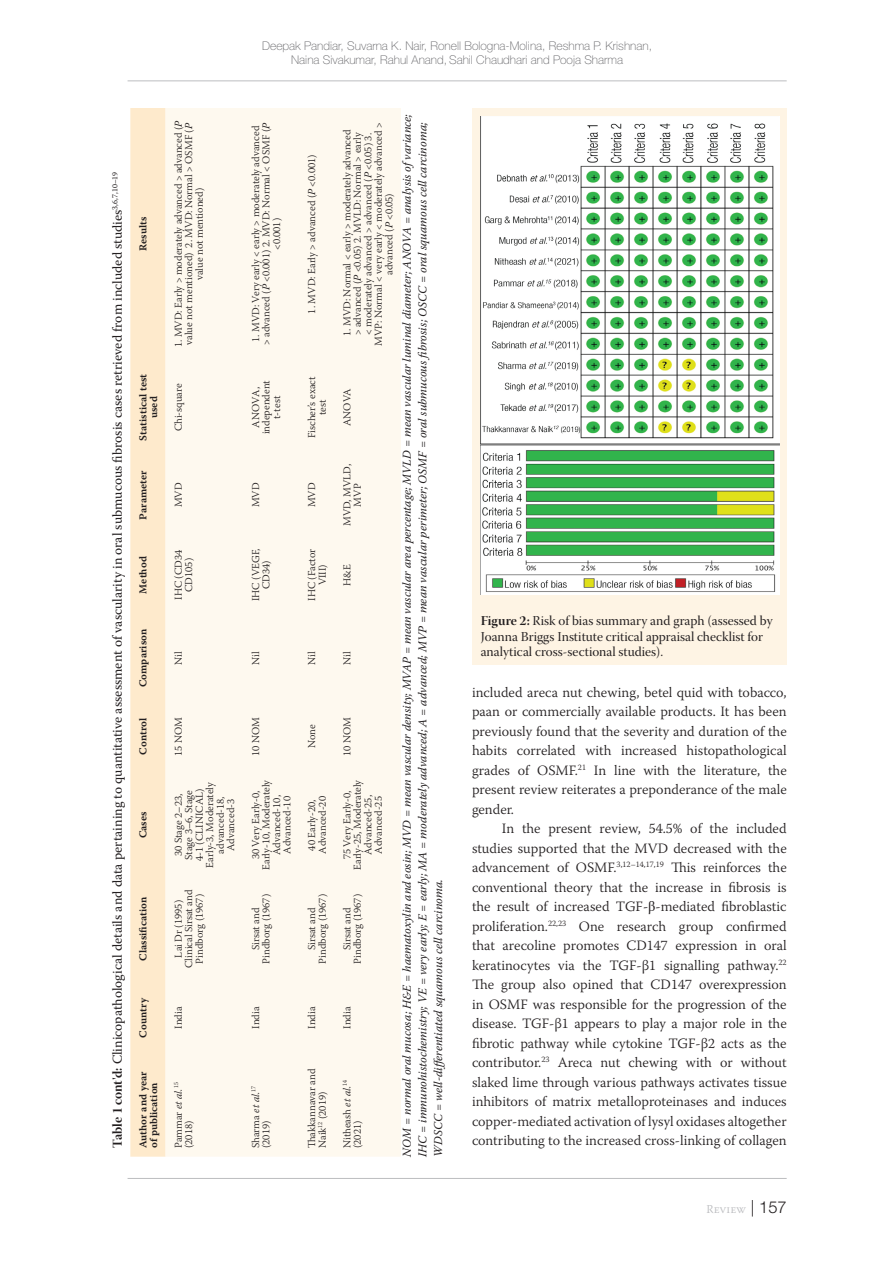
<style>
.page{position:relative;width:893px;height:1263px;background:#fff}
.page>*{position:absolute;margin:0;border:0;box-sizing:border-box;transform-origin:0 0}
.Text_Para_2{font:300 14.25px/19.5px "Warnock Pro";color:#231f20;text-align:justify}
.Tables{font:13.5px "Warnock Pro";color:#231f20}
.Figures{font:13.5px/15.8px "Warnock Pro Subh";color:#231f20}
.Tables-2{font:italic 12px/15.8px "Warnock Pro";color:#231f20}
.t1{font:100 12px/13.5px "Helvetica Neue LT Pro";color:#636366;text-align:center}
.t2{font:300 12px "Warnock Pro";color:#bcbdc0}
.Table_Text{font:300 10.5px/10.5px "Warnock Pro";color:#231f20;text-align:center}
.Table_Text_Heading{font:10.5px/10.5px "Warnock Pro Semibold Capt";color:#231f20}
.s1{font-family:"Warnock Pro Bold Disp"}
.s2{font-weight:400;font-style:italic}
.s3{font-style:italic}
.s4{font-family:"Times New Roman";font-weight:400}
.s5{font-family:"Helvetica Neue LT Pro";font-size:16.5px;color:#231f20}
</style>
<div class="page">
<hr style="left:128px;top:81px;width:659px;height:1px;background:#bcbdc0">
<hr style="left:128px;top:1178px;width:659px;height:1px;background:#bcbdc0">
<svg style="left:130px;top:108px;width:36px;height:1049px"></svg>
<div style="left:166px;top:108px;width:235px;height:1049px;background:#fef9ef"></div>
<div style="left:472px;top:108px;width:315px;height:557px;background:#fef4e4"></div>
<img style="left:481px;top:117px;width:298px;height:477px">
<p class="t1" style="left:262px;top:39px;width:391px">Deepak Pandiar, Suvarna K. Nair, Ronell Bologna-Molina, Reshma P. Krishnan,<br>Naina Sivakumar, Rahul Anand, Sahil Chaudhari and Pooja Sharma</p>
<p class="Tables" style="left:109px;top:1148px;width:978px;rotate:-90deg"><span class="s1">Table 1 cont'd:</span> Clinicopathological details and data pertaining to quantitative assessment of vascularity in oral submucous fibrosis cases retrieved from included studies<sup>3,6,7,10–19</sup></p>
<p class="Table_Text_Heading" style="left:138px;top:251px;width:36px;rotate:-90deg">Results</p>
<p class="Table_Text_Heading" style="left:138px;top:441px;width:68px;text-align:center;rotate:-90deg">Statistical test used</p>
<p class="Table_Text_Heading" style="left:138px;top:520px;width:51px;rotate:-90deg">Parameter</p>
<p class="Table_Text_Heading" style="left:138px;top:593px;width:39px;rotate:-90deg">Method</p>
<p class="Table_Text_Heading" style="left:138px;top:687px;width:60px;rotate:-90deg">Comparison</p>
<p class="Table_Text_Heading" style="left:138px;top:755px;width:38px;rotate:-90deg">Control</p>
<p class="Table_Text_Heading" style="left:138px;top:838px;width:29px;rotate:-90deg">Cases</p>
<p class="Table_Text_Heading" style="left:138px;top:961px;width:66px;rotate:-90deg">Classification</p>
<p class="Table_Text_Heading" style="left:138px;top:1037px;width:41px;rotate:-90deg">Country</p>
<p class="Table_Text_Heading" style="left:138px;top:1148px;width:78px;rotate:-90deg">Author and year of publication</p>
<p class="Table_Text" style="left:173px;top:347px;width:228px;rotate:-90deg">1. MVD: Early &gt; moderately advanced &gt; advanced (<span class="s2">P </span>value not mentioned) 2. MVD: Normal &gt; OSMF (<span class="s2">P </span>value not mentioned)</p>
<p class="Table_Text" style="left:173px;top:431px;width:49px;rotate:-90deg">Chi-square</p>
<p class="Table_Text" style="left:173px;top:507px;width:26px;rotate:-90deg">MVD</p>
<p class="Table_Text" style="left:173px;top:600px;width:51px;rotate:-90deg">IHC (CD34<br>CD105)</p>
<p class="Table_Text" style="left:173px;top:665px;width:15px;rotate:-90deg">Nil</p>
<p class="Table_Text" style="left:173px;top:756px;width:41px;rotate:-90deg">15 NOM</p>
<p class="Table_Text" style="left:173px;top:867px;width:87px;rotate:-90deg">30 Stage 2–23,<br>Stage 3–6, Stage<br>4-1 (CLINICAL)<br>Early-3, Moderately advanced-18,<br>Advanced-3</p>
<p class="Table_Text" style="left:173px;top:968px;width:79px;rotate:-90deg">Lai Dr (1995)<br>Clinical Sirsat and<br>Pindborg (1967)</p>
<p class="Table_Text" style="left:173px;top:1029px;width:24px;rotate:-90deg">India</p>
<p class="Table_Text" style="left:173px;top:1148px;width:67px;text-align:left;rotate:-90deg">Pammar <span class="s3">et al.</span><sup>15 </sup>(2018)</p>
<p class="Table_Text" style="left:250px;top:345px;width:224px;rotate:-90deg">1. MVD: Very early &lt; early &gt; moderately advanced &gt; advanced (<span class="s2">P</span> &lt;0.001) 2. MVD: Normal &lt; OSMF (<span class="s2">P </span>&lt;0.001)</p>
<p class="Table_Text" style="left:250px;top:434px;width:56px;rotate:-90deg">ANOVA, independent t-test</p>
<p class="Table_Text" style="left:250px;top:507px;width:26px;rotate:-90deg">MVD</p>
<p class="Table_Text" style="left:250px;top:601px;width:54px;rotate:-90deg">IHC (VEGF,<br>CD34)</p>
<p class="Table_Text" style="left:250px;top:665px;width:15px;rotate:-90deg">Nil</p>
<p class="Table_Text" style="left:250px;top:756px;width:41px;rotate:-90deg">10 NOM</p>
<p class="Table_Text" style="left:250px;top:870px;width:92px;rotate:-90deg">30 Very Early-0,<br>Early-10, Moderately<br>Advanced-10,<br>Advanced-10</p>
<p class="Table_Text" style="left:250px;top:963px;width:71px;rotate:-90deg">Sirsat and<br>Pindborg (1967)</p>
<p class="Table_Text" style="left:250px;top:1029px;width:24px;rotate:-90deg">India</p>
<p class="Table_Text" style="left:250px;top:1148px;width:64px;text-align:left;rotate:-90deg">Sharma <span class="s3">et al.</span><sup>17 </sup>(2019)</p>
<p class="Table_Text" style="left:306px;top:313px;width:160px;rotate:-90deg">1. MVD: Early &gt; advanced (<span class="s2">P</span> &lt;0.001)</p>
<p class="Table_Text" style="left:306px;top:438px;width:63px;rotate:-90deg">Fischer’s exact test</p>
<p class="Table_Text" style="left:306px;top:507px;width:26px;rotate:-90deg">MVD</p>
<p class="Table_Text" style="left:306px;top:601px;width:53px;rotate:-90deg">IHC (Factor<br>VIII)</p>
<p class="Table_Text" style="left:306px;top:665px;width:15px;rotate:-90deg">Nil</p>
<p class="Table_Text" style="left:306px;top:748px;width:25px;rotate:-90deg">None</p>
<p class="Table_Text" style="left:306px;top:854px;width:59px;text-align:left;rotate:-90deg">40 Early-20,<br>Advanced-20</p>
<p class="Table_Text" style="left:306px;top:963px;width:71px;rotate:-90deg">Sirsat and<br>Pindborg (1967)</p>
<p class="Table_Text" style="left:306px;top:1029px;width:24px;rotate:-90deg">India</p>
<p class="Table_Text" style="left:306px;top:1148px;width:81px;text-align:left;rotate:-90deg">Thakkannavar and<br>Naik<sup>12</sup> (2019)</p>
<p class="Table_Text" style="left:342px;top:346px;width:225px;rotate:-90deg">1. MVD: Normal &lt; early &gt; moderately advanced<br>&gt; advanced (<span class="s2">P</span> &lt;0.05) 2. MVLD: Normal &gt; early<br>&lt; moderately advanced &gt; advanced (<span class="s2">P</span> &lt;0.05) 3.<br>MVP: Normal &lt; very early &lt; moderately advanced &gt; advanced (<span class="s2">P</span> &lt;0.05)</p>
<p class="Tables-2" style="left:399px;top:1157px;width:1044px;rotate:-90deg">NOM = normal oral mucosa; H&amp;E = haematoxylin and eosin; MVD = mean vascular density; MVAP = mean vascular area percentage; MVLD = mean vascular luminal diameter; ANOVA = analysis ofvariance;<br>IHC = immunohistochemistry; VE = very early; E = early; MA = moderately advanced; A = advanced; MVP = mean vascular perimeter; OSMF = oral submucous fibrosis; OSCC = oral squamous cell carcinoma;<br>WDSCC = well-differentiated squamous cell carcinoma.</p>
<p class="Table_Text" style="left:342px;top:426px;width:39px;rotate:-90deg">ANOVA</p>
<p class="Table_Text" style="left:342px;top:526px;width:63px;rotate:-90deg">MVD, MVLD,<br>MVP</p>
<p class="Table_Text" style="left:342px;top:586px;width:23px;rotate:-90deg">H&amp;E</p>
<p class="Table_Text" style="left:342px;top:665px;width:15px;rotate:-90deg">Nil</p>
<p class="Table_Text" style="left:342px;top:756px;width:41px;rotate:-90deg">10 NOM</p>
<p class="Table_Text" style="left:342px;top:870px;width:92px;rotate:-90deg">75 Very Early-0,<br>Early-25, Moderately<br>Advanced-25,<br>Advanced-25</p>
<p class="Table_Text" style="left:342px;top:963px;width:71px;rotate:-90deg">Sirsat and<br>Pindborg (1967)</p>
<p class="Table_Text" style="left:342px;top:1029px;width:24px;rotate:-90deg">India</p>
<p class="Table_Text" style="left:342px;top:1148px;width:70px;text-align:left;rotate:-90deg">Nitheash <span class="s3">et al.</span><sup>14 </sup>(2021)</p>
<p class="Figures" style="left:481px;top:614px;width:293px"><span class="s1">Figure 2:</span> Risk of bias summary and graph (assessed by<br>Joanna Briggs Institute critical appraisal checklist for analytical cross-sectional studies).</p>
<p class="Text_Para_2" style="left:472px;top:682px;width:316px">included areca nut chewing, betel quid with tobacco, paan or commercially available products. It has been previously found that the severity and duration of the habits correlated with increased histopathological grades of OSMF.<sup>21</sup> In line with the literature, the present review reiterates a preponderance of the male gender.</p>
<p class="Text_Para_2" style="left:472px;top:818px;width:316px;text-indent:30px">In the present review, 54.5% of the included studies supported that the MVD decreased with the advancement of OSMF.<sup>3,12–14,17,19</sup> This reinforces the conventional theory that the increase in fibrosis is the result of increased TGF-<span class="s4">β</span>-mediated fibroblastic proliferation.<sup>22,23</sup> One research group confirmed that arecoline promotes CD147 expression in oral keratinocytes via the TGF-β1 signalling pathway.<sup>22<br></sup>The group also opined that CD147 overexpression in OSMF was responsible for the progression of the disease. TGF-β1 appears to play a major role in the fibrotic pathway while cytokine TGF-β2 acts as the contributor.<sup>23</sup> Areca nut chewing with or without slaked lime through various pathways activates tissue inhibitors of matrix metalloproteinases and induces copper-mediated activation of lysyl oxidases altogether</p>
<p class="Text_Para_2" style="left:472px;top:1130px;width:316px">contributing to the increased cross-linking of collagen</p>
<p class="t2" style="left:706px;top:1201px;width:82px">Review <span class="s5">| 157</span></p>
</div>
